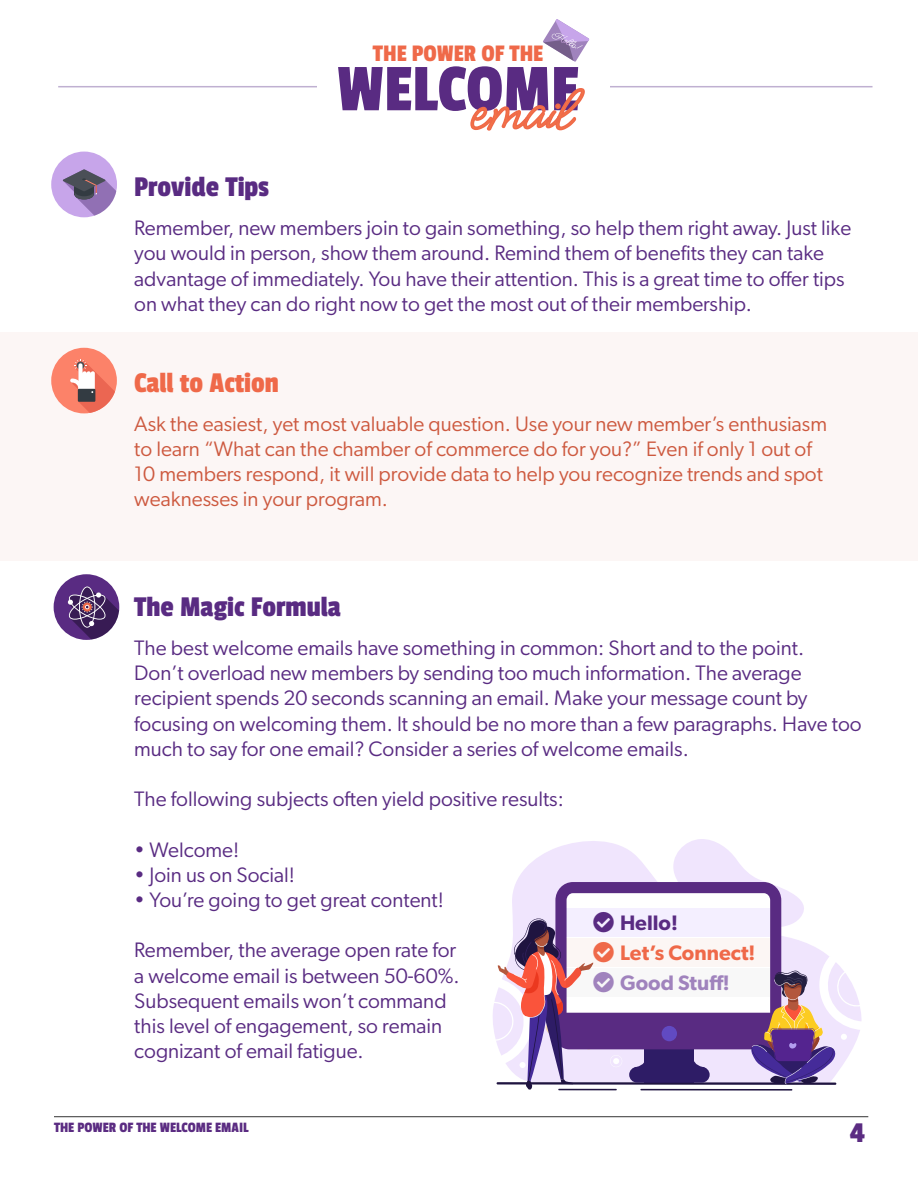
<style>
.page{position:relative;width:918px;height:1188px;background:#fff}
.page>*{position:absolute;margin:0;border:0;box-sizing:border-box;transform-origin:0 0}
.t1{font:30px "Passion One";color:#592b82}
.t2{font:30px "Passion One";color:#ef6949}
.t3{font:30px "Passion One";color:#5b2c82}
.t4{font:24.9px "Passion One";color:#ef6949}
.t5{font:21px/25.2px "Gibson";color:#592b82}
.t6{font:21px/25.2px "Gibson";color:#cd593f}
.t7{font:600 21px "Gibson";color:#ef6949}
.t8{font:600 21px "Gibson";color:#a083bd}
.t9{font:600 21px "Gibson";color:#592b82}
.t10{font:15px "Passion One";color:#5b2c82}
</style>
<div class="page">
<div style="left:0;top:332px;width:918px;height:229px;background:#fcf6f5"></div>
<div style="left:51px;top:152px;width:66px;height:65px;background:#c7a5ea;border-radius:50%"></div>
<svg style="left:63px;top:169px;width:53px;height:47px"></svg>
<div style="left:51px;top:348px;width:66px;height:65px;background:#fc8269;border-radius:50%"></div>
<svg style="left:70px;top:359px;width:45px;height:54px"></svg>
<div style="left:54px;top:574px;width:65px;height:66px;background:#592b82;border-radius:50%"></div>
<svg style="left:68px;top:586px;width:51px;height:54px"></svg>
<hr style="left:640px;top:1089px;width:152px;height:2px;background:#1f1440">
<hr style="left:54px;top:1116px;width:814px;height:1px;background:#333">
<hr style="left:58px;top:86px;width:815px;height:1px;background:#bfb0d1">
<div style="left:318px;top:1px;width:292px;height:148px;background:#fff"></div>
<svg style="left:338px;top:19px;width:251px;height:112px"></svg>
<svg style="left:494px;top:839px;width:368px;height:251px"></svg>
<p class="t4" style="left:373px;top:40px;width:172px">THE POWER OF THE</p>
<h1 class="t1" style="left:134px;top:171px;width:136px">Provide Tips</h1>
<p class="t5" style="left:134px;top:215px;width:718px">Remember, new members join to gain something, so help them right away. Just like you would in person, show them around. Remind them of benefits they can take advantage of immediately. You have their attention. This is a great time to offer tips on what they can do right now to get the most out of their membership.</p>
<h1 class="t2" style="left:134px;top:367px;width:146px">Call to Action</h1>
<p class="t6" style="left:134px;top:411px;width:694px">Ask the easiest, yet most valuable question. Use your new member’s enthusiasm to learn “What can the chamber of commerce do for you?” Even if only 1 out of 10 members respond, it will provide data to help you recognize trends and spot weaknesses in your program.</p>
<h1 class="t1" style="left:134px;top:591px;width:208px">The Magic Formula</h1>
<p class="t5" style="left:134px;top:635px;width:729px">The best welcome emails have something in common: Short and to the point.<br>Don’t overload new members by sending too much information. The average recipient spends 20 seconds scanning an email. Make your message count by focusing on welcoming them. It should be no more than a few paragraphs. Have too much to say for one email? Consider a series of welcome emails.</p>
<p class="t5" style="left:134px;top:786px;width:431px">The following subjects often yield positive results:</p>
<p class="t5" style="left:134px;top:837px;width:107px">• Welcome!</p>
<p class="t5" style="left:134px;top:862px;width:162px">• Join us on Social!</p>
<p class="t5" style="left:134px;top:887px;width:311px">• You’re going to get great content!</p>
<p class="t5" style="left:134px;top:937px;width:327px">Remember, the average open rate for a welcome email is between 50-60%.<br>Subsequent emails won’t command this level of engagement, so remain cognizant of email fatigue.</p>
<p class="t9" style="left:620px;top:910px;width:59px">Hello!</p>
<p class="t7" style="left:620px;top:940px;width:137px">Let’s Connect!</p>
<p class="t8" style="left:620px;top:970px;width:111px">Good Stuff!</p>
<p class="t10" style="left:54px;top:1120px;width:196px">THE POWER OF THE WELCOME EMAIL</p>
<h1 class="t3" style="left:850px;top:1117px;width:16px">4</h1>
</div>
